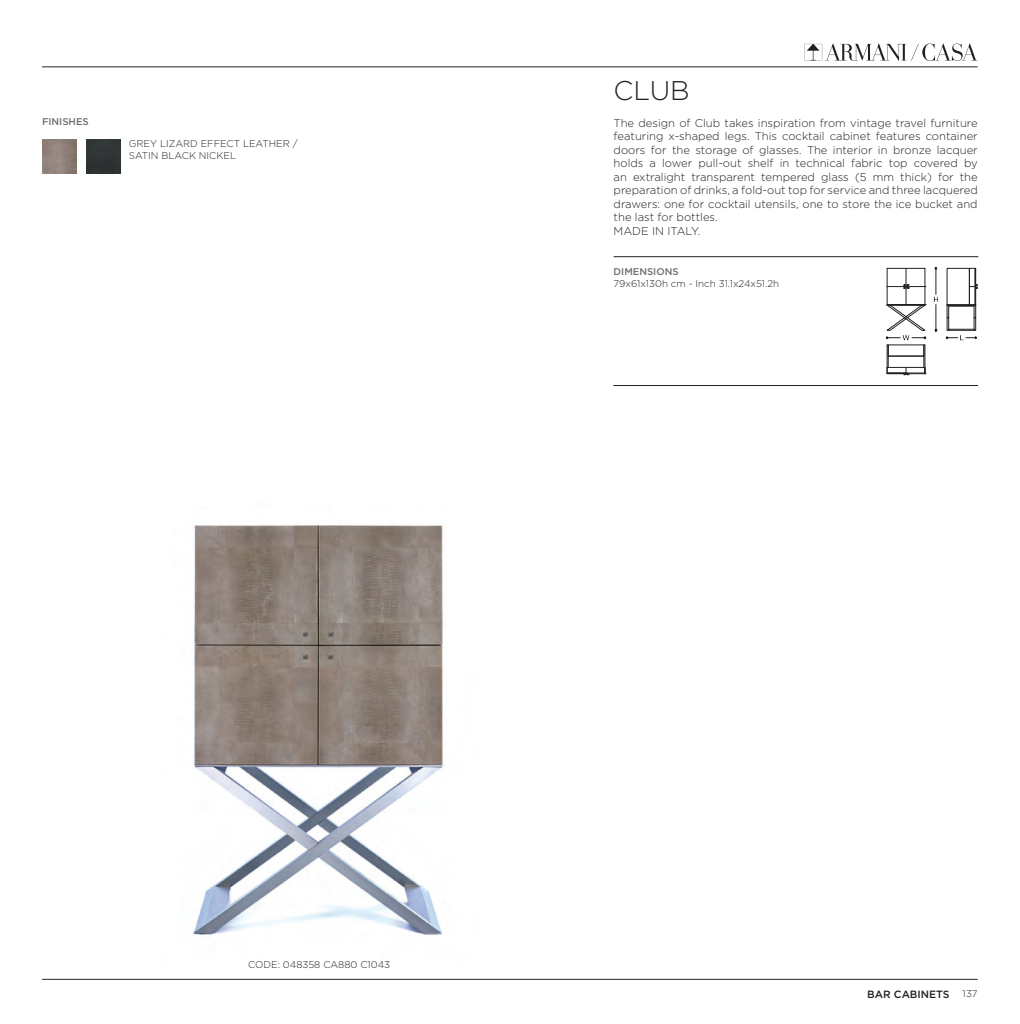
<style>
.page{position:relative;width:1020px;height:1024px;background:#fff}
.page>*{position:absolute;margin:0;border:0;box-sizing:border-box;transform-origin:0 0}
.Nome_Oggetto{font:300 27px "Gotham";color:#231f20}
.MADE_IN_ITALY{font:300 11.25px/13.5px "Gotham";color:#231f20;text-align:justify}
.t1{font:500 10.5px "Gotham";color:#231f20}
.descrizioni_finiture{font:300 9.75px "Gotham";color:#231f20}
.misure{font:300 9.75px "Gotham";color:#231f20}
.Codice_Prodotto_foto{font:300 9.75px "Gotham";color:#231f20}
.Dimensions_Available{font:500 9.75px "Gotham";color:#6c6d70}
</style>
<div class="page">
<hr style="left:42px;top:978px;width:936px;height:1px;background:#231f20">
<svg style="left:804px;top:43px;width:174px;height:18px"></svg>
<hr style="left:42px;top:66px;width:936px;height:1px;background:#231f20">
<img style="left:193px;top:524px;width:250px;height:411px">
<hr style="left:614px;top:256px;width:364px;height:1px;background:#231f20">
<hr style="left:613px;top:385px;width:365px;height:1px;background:#231f20">
<svg style="left:934px;top:268px;width:4px;height:63px"></svg>
<svg style="left:947px;top:268px;width:30px;height:72px"></svg>
<svg style="left:886px;top:268px;width:40px;height:107px"></svg>
<img style="left:42px;top:139px;width:34px;height:34px">
<img style="left:87px;top:139px;width:34px;height:34px">
<p class="Dimensions_Available" style="left:42px;top:115px;width:48px">FINISHES</p>
<p class="descrizioni_finiture" style="left:129px;top:137px;width:170px">GREY LIZARD EFFECT LEATHER /</p>
<p class="descrizioni_finiture" style="left:129px;top:149px;width:109px">SATIN BLACK NICKEL</p>
<p class="Nome_Oggetto" style="left:614px;top:73px;width:78px">CLUB</p>
<p class="MADE_IN_ITALY" style="left:614px;top:115px;width:366px">The design of Club takes inspiration from vintage travel furniture featuring x-shaped legs. This cocktail cabinet features container doors for the storage of glasses. The interior in bronze lacquer holds a lower pull-out shelf in technical fabric top covered by an extralight transparent tempered glass (5 mm thick) for the preparation of drinks, a fold-out top for service and three lacquered drawers: one for cocktail utensils, one to store the ice bucket and the last for bottles.</p>
<p class="MADE_IN_ITALY" style="left:614px;top:223px;width:88px">MADE IN ITALY.</p>
<p class="Dimensions_Available" style="left:614px;top:265px;width:66px">DIMENSIONS</p>
<p class="misure" style="left:614px;top:277px;width:167px">79x61x130h cm - Inch 31.1x24x51.2h</p>
<p class="Codice_Prodotto_foto" style="left:248px;top:958px;width:143px">CODE: 048358 CA880 C1043</p>
<p class="t1" style="left:867px;top:987px;width:84px">BAR CABINETS</p>
<p class="misure" style="left:962px;top:987px;width:17px">137</p>
</div>
